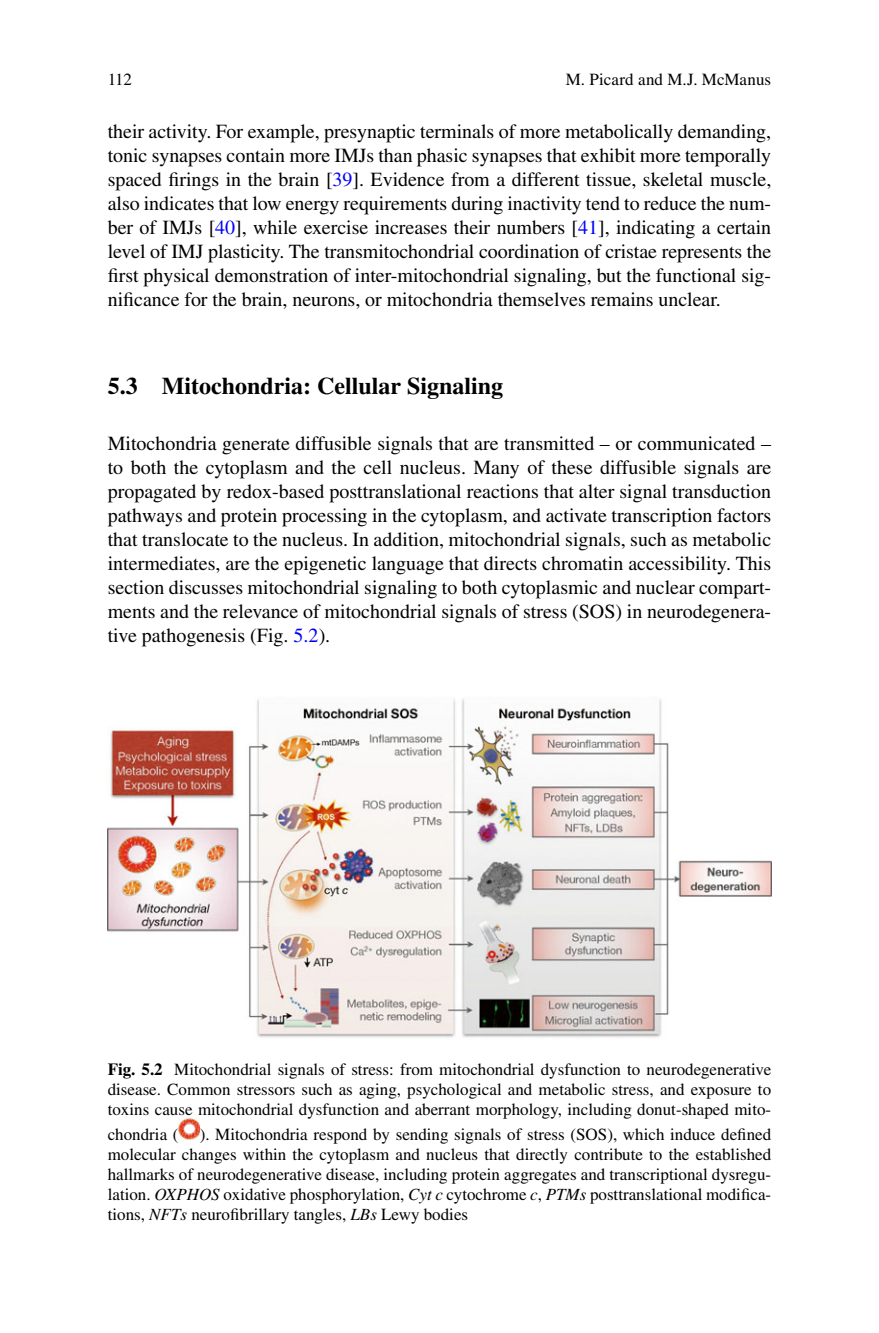
<style>
.page{position:relative;width:879px;height:1333px;background:#fff}
.page>*{position:absolute;margin:0;border:0;box-sizing:border-box;transform-origin:0 0}
.t1{font:700 24px "Ywkyvl Times";color:#000}
.t2{font:20px/24px "Hcpctm Times";letter-spacing:-.005em;color:#000;text-align:justify}
.t3{font:17px/20px "Hcpctm Times";color:#000;text-align:justify}
.s1{color:#0000fa}
.s2{font-family:"Ywkyvl Times";font-weight:700}
.s3{font-family:"Rvmvcx Times";font-style:italic}
</style>
<div class="page">
<img style="left:108px;top:699px;width:663px;height:339px">
<img style="left:179px;top:1118px;width:21px;height:21px">
<p class="t3" style="left:566px;top:71px;width:207px">M. Picard and M.J. McManus</p>
<p class="t3" style="left:108px;top:71px;width:26px">112</p>
<p class="t2" style="left:108px;top:121px;width:665px">their activity. For example, presynaptic terminals of more metabolically demanding, tonic synapses contain more IMJs than phasic synapses that exhibit more temporally spaced firings in the brain [ <span class="s1">39</span> ]. Evidence from a different tissue, skeletal muscle, also indicates that low energy requirements during inactivity tend to reduce the num&shy;ber of IMJs [ <span class="s1">40</span> ], while exercise increases their numbers [ <span class="s1">41</span> ], indicating a certain level of IMJ plasticity. The transmitochondrial coordination of cristae represents the first physical demonstration of inter-mitochondrial signaling, but the functional sig&shy;nificance for the brain, neurons, or mitochondria themselves remains unclear.</p>
<p class="t1" style="left:108px;top:377px;width:397px">5.3 Mitochondria: Cellular Signaling</p>
<p class="t2" style="left:108px;top:433px;width:665px">Mitochondria generate diffusible signals that are transmitted – or communicated – to both the cytoplasm and the cell nucleus. Many of these diffusible signals are propagated by redox-based posttranslational reactions that alter signal transduction pathways and protein processing in the cytoplasm, and activate transcription factors that translocate to the nucleus. In addition, mitochondrial signals, such as metabolic intermediates, are the epigenetic language that directs chromatin accessibility. This section discusses mitochondrial signaling to both cytoplasmic and nuclear compart&shy;ments and the relevance of mitochondrial signals of stress (SOS) in neurodegenera&shy;tive pathogenesis (Fig. <span class="s1">5.2</span> ).</p>
<p class="t3" style="left:108px;top:1060px;width:665px"><span class="s2">Fig. 5.2</span> Mitochondrial signals of stress: from mitochondrial dysfunction to neurodegenerative disease. Common stressors such as aging, psychological and metabolic stress, and exposure to toxins cause mitochondrial dysfunction and aberrant morphology, including donut-shaped mito-</p>
<p class="t3" style="left:108px;top:1125px;width:665px">chondria ( ). Mitochondria respond by sending signals of stress (SOS), which induce defined molecular changes within the cytoplasm and nucleus that directly contribute to the established hallmarks of neurodegenerative disease, including protein aggregates and transcriptional dysregu&shy;lation. <span class="s3">OXPHOS</span> oxidative phosphorylation, <span class="s3">Cyt c</span> cytochrome <span class="s3">c</span> , <span class="s3">PTMs</span> posttranslational modifica&shy;tions, <span class="s3">NFTs</span> neurofibrillary tangles, <span class="s3">LBs</span> Lewy bodies</p>
</div>
